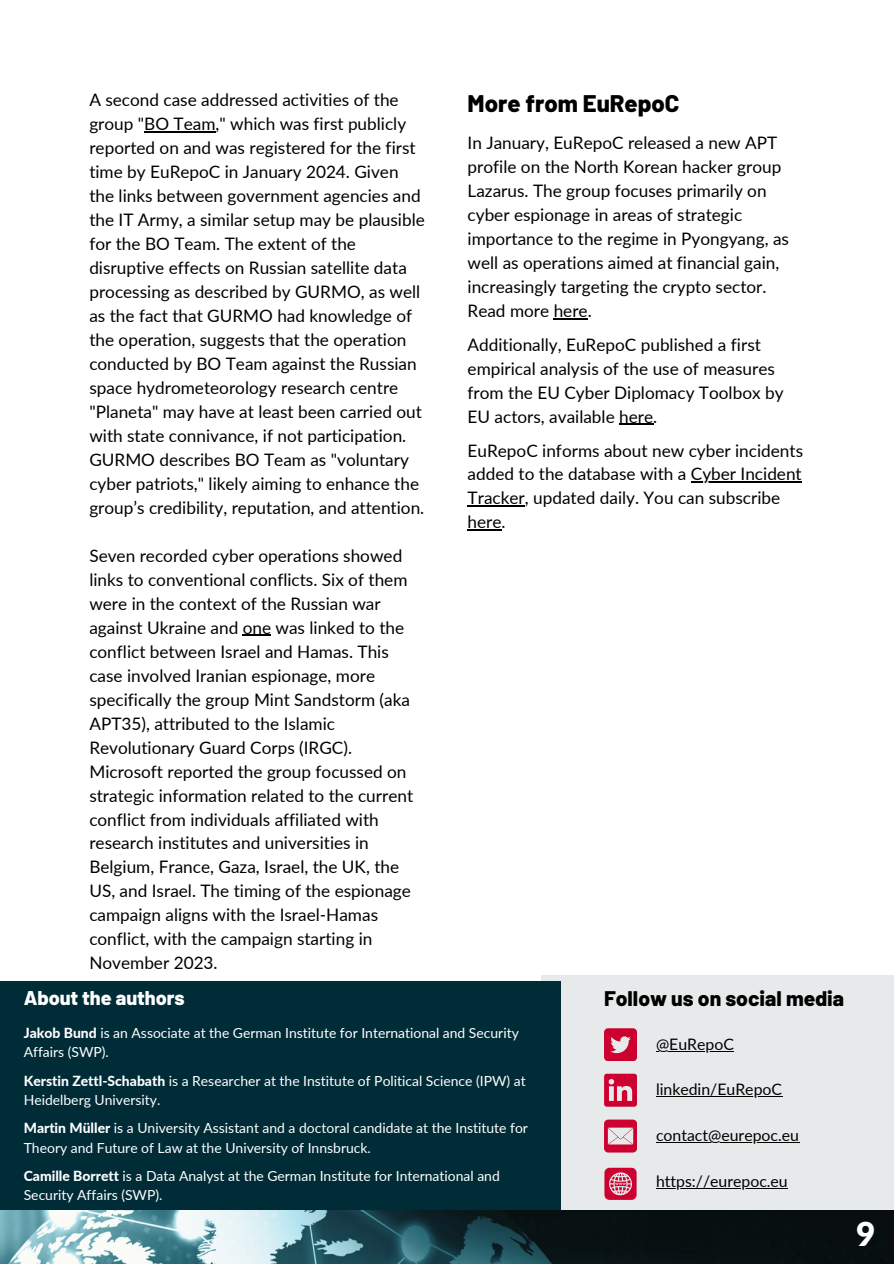
<style>
.page{position:relative;width:894px;height:1264px;background:#fff}
.page>*{position:absolute;margin:0;border:0;box-sizing:border-box;transform-origin:0 0}
.t1{font:900 33.15px "Lato";color:#fff}
.t2{font:800 24px "Barlow";color:#000}
.t3{font:800 21.15px "Barlow";color:#000}
.t4{font:800 19.8px "Barlow";color:#fff}
.t5{font:17.25px/24px "Lato";color:#000}
.t6{font:15.75px "Lato";color:#000}
.t7{font:13.95px/19.4px "Lato";color:#fff}
.s1{font-weight:800}
</style>
<div class="page">
<div style="left:540px;top:975px;width:353px;height:251px;background:#e6eaeb"></div>
<div style="left:0;top:981px;width:560px;height:238px;background:#002c38"></div>
<img style="left:0;top:1210px;width:893px;height:53px">
<svg style="left:604px;top:1028px;width:32px;height:32px"></svg>
<svg style="left:604px;top:1073px;width:32px;height:33px"></svg>
<div style="left:604px;top:1119px;width:32px;height:33px;background:#cc0130;border-radius:4px"></div>
<svg style="left:607px;top:1127px;width:26px;height:17px"></svg>
<svg style="left:604px;top:1167px;width:32px;height:33px"></svg>
<hr style="left:655px;top:1050px;width:78px;height:1px;background:#000">
<hr style="left:655px;top:1095px;width:126px;height:1px;background:#000">
<hr style="left:655px;top:1141px;width:143px;height:1px;background:#000">
<hr style="left:655px;top:1188px;width:132px;height:1px;background:#000">
<hr style="left:553px;top:318px;width:34px;height:1px;background:#000">
<hr style="left:619px;top:423px;width:34px;height:2px;background:#000">
<hr style="left:690px;top:481px;width:111px;height:2px;background:#000">
<hr style="left:467px;top:505px;width:57px;height:2px;background:#000">
<hr style="left:467px;top:529px;width:34px;height:2px;background:#000">
<hr style="left:144px;top:131px;width:71px;height:1px;background:#000">
<hr style="left:243px;top:634px;width:28px;height:2px;background:#000">
<p class="t5" style="left:89px;top:87px;width:337px">A second case addressed activities of the group "BO Team," which was first publicly reported on and was registered for the first time by EuRepoC in January 2024. Given the links between government agencies and the IT Army, a similar setup may be plausible for the BO Team. The extent of the disruptive effects on Russian satellite data processing as described by GURMO, as well as the fact that GURMO had knowledge of the operation, suggests that the operation conducted by BO Team against the Russian space hydrometeorology research centre "Planeta" may have at least been carried out with state connivance, if not participation.<br>GURMO describes BO Team as "voluntary cyber patriots," likely aiming to enhance the group’s credibility, reputation, and attention.</p>
<p class="t5" style="left:89px;top:543px;width:325px">Seven recorded cyber operations showed links to conventional conflicts. Six of them were in the context of the Russian war against Ukraine and one was linked to the conflict between Israel and Hamas. This case involved Iranian espionage, more specifically the group Mint Sandstorm (aka APT35), attributed to the Islamic Revolutionary Guard Corps (IRGC).<br>Microsoft reported the group focussed on strategic information related to the current conflict from individuals affiliated with research institutes and universities in Belgium, France, Gaza, Israel, the UK, the US, and Israel. The timing of the espionage campaign aligns with the Israel-Hamas conflict, with the campaign starting in November 2023.</p>
<h2 class="t2" style="left:467px;top:88px;width:213px">More from EuRepoC</h2>
<p class="t5" style="left:467px;top:130px;width:323px">In January, EuRepoC released a new APT profile on the North Korean hacker group Lazarus. The group focuses primarily on cyber espionage in areas of strategic importance to the regime in Pyongyang, as well as operations aimed at financial gain, increasingly targeting the crypto sector.<br>Read more here.</p>
<p class="t5" style="left:467px;top:332px;width:317px">Additionally, EuRepoC published a first empirical analysis of the use of measures from the EU Cyber Diplomacy Toolbox by EU actors, available here.</p>
<p class="t5" style="left:467px;top:438px;width:337px">EuRepoC informs about new cyber incidents added to the database with a Cyber Incident Tracker, updated daily. You can subscribe here.</p>
<p class="t4" style="left:24px;top:985px;width:162px">About the authors</p>
<p class="t7" style="left:24px;top:1022px;width:496px"><span class="s1">Jakob Bund</span> is an Associate at the German Institute for International and Security<br>Affairs (SWP).</p>
<p class="t7" style="left:24px;top:1070px;width:503px"><span class="s1">Kerstin Zettl-Schabath</span> is a Researcher at the Institute of Political Science (IPW) at<br>Heidelberg University.</p>
<p class="t7" style="left:24px;top:1118px;width:505px"><span class="s1">Martin Müller</span> is a University Assistant and a doctoral candidate at the Institute for<br>Theory and Future of Law at the University of Innsbruck.</p>
<p class="t7" style="left:24px;top:1165px;width:477px"><span class="s1">Camille Borrett</span> is a Data Analyst at the German Institute for International and<br>Security Affairs (SWP).</p>
<p class="t3" style="left:604px;top:984px;width:241px">Follow us on social media</p>
<p class="t6" style="left:655px;top:1034px;width:79px">@EuRepoC</p>
<p class="t6" style="left:655px;top:1079px;width:127px">linkedin/EuRepoC</p>
<p class="t6" style="left:655px;top:1125px;width:144px">contact@eurepoc.eu</p>
<p class="t6" style="left:655px;top:1171px;width:133px">https://eurepoc.eu</p>
<h1 class="t1" style="left:856px;top:1213px;width:21px">9</h1>
</div>
